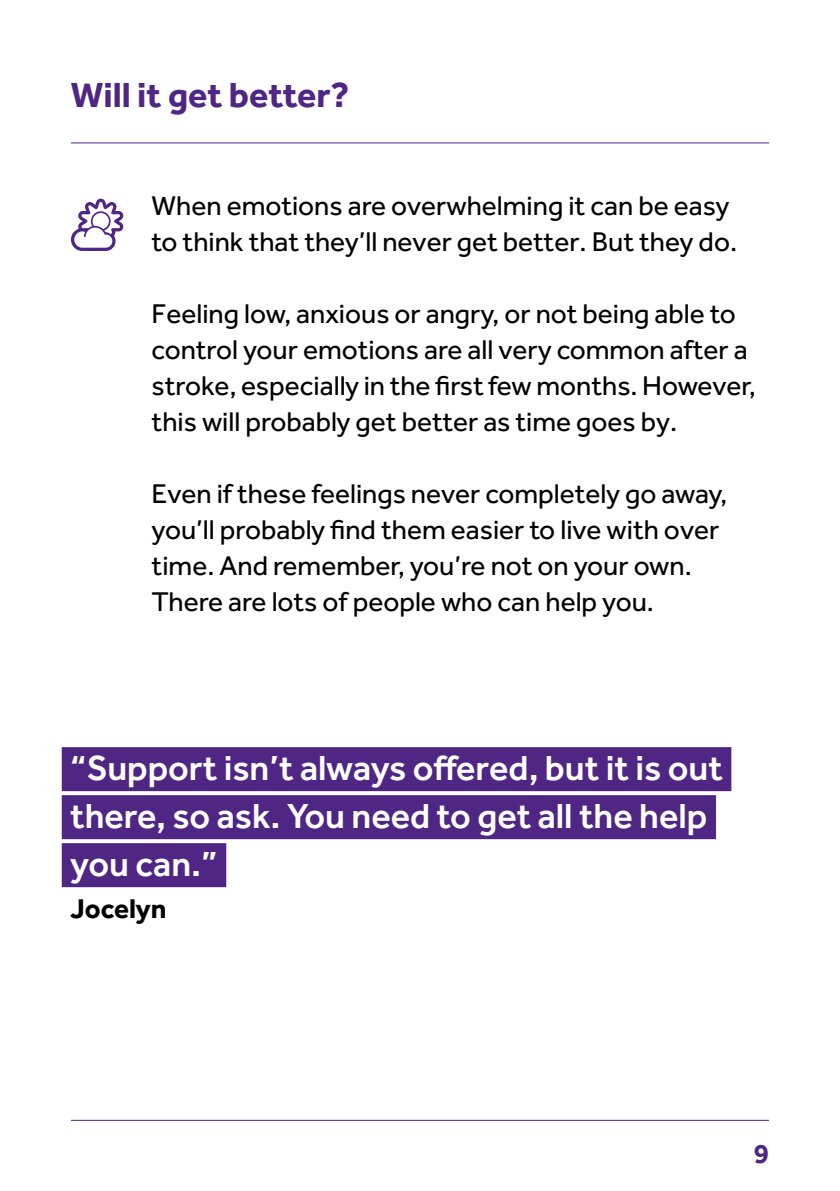
<style>
.page{position:relative;width:840px;height:1191px;background:#fff}
.page>*{position:absolute;margin:0;border:0;box-sizing:border-box;transform-origin:0 0}
.t1{font:500 36px/48px "Effra";color:#fff}
.t2{font:700 36px "Effra";color:#4f2683}
.t3{font:28px/36px "Effra";color:#000}
.t4{font:700 28px "Effra";color:#000}
.t5{font:700 28px "Effra";color:#4f2683}
</style>
<div class="page">
<hr style="left:71px;top:1119px;width:697px;height:1px;background:#4f2683">
<hr style="left:71px;top:142px;width:697px;height:1px;background:#4f2683">
<div style="left:62px;top:747px;width:669px;height:44px;background:#4f2683"></div>
<div style="left:62px;top:795px;width:653px;height:44px;background:#4f2683"></div>
<div style="left:62px;top:843px;width:164px;height:44px;background:#4f2683"></div>
<svg style="left:71px;top:199px;width:53px;height:52px"></svg>
<p class="t2" style="left:71px;top:73px;width:280px">Will it get better?</p>
<p class="t3" style="left:151px;top:187px;width:586px">When emotions are overwhelming it can be easy to think that they’ll never get better. But they do.</p>
<p class="t3" style="left:151px;top:295px;width:605px">Feeling low, anxious or angry, or not being able to control your emotions are all very common after a stroke, especially in the first few months. However, this will probably get better as time goes by.</p>
<p class="t3" style="left:151px;top:475px;width:577px">Even if these feelings never completely go away, you’ll probably find them easier to live with over time. And remember, you’re not on your own.<br>There are lots of people who can help you.</p>
<p class="t1" style="left:70px;top:743px;width:653px">“Support isn’t always offered, but it is out there, so ask. You need to get all the help you can.”</p>
<p class="t4" style="left:70px;top:891px;width:98px">Jocelyn</p>
<p class="t5" style="left:753px;top:1136px;width:17px">9</p>
</div>
